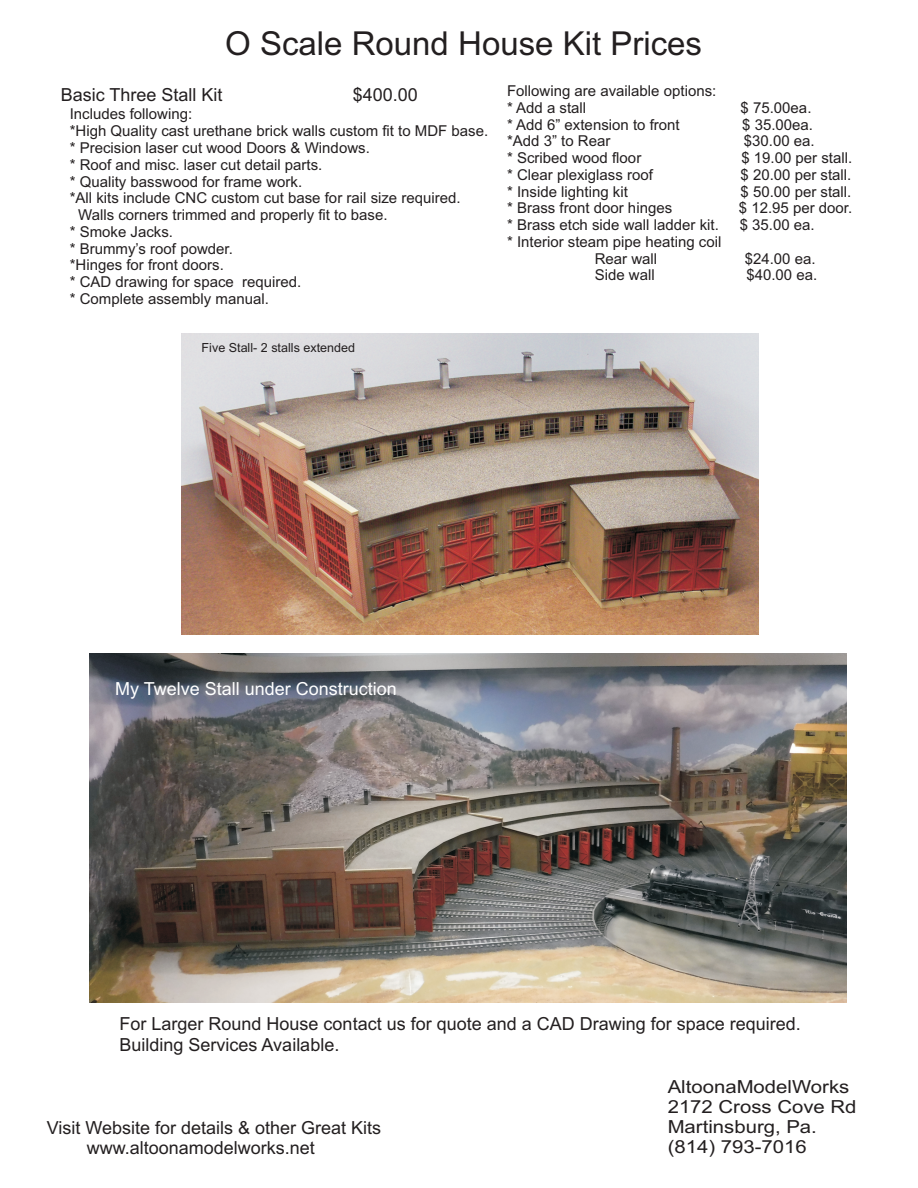
<style>
.page{position:relative;width:918px;height:1188px;background:#fff}
.page>*{position:absolute;margin:0;border:0;box-sizing:border-box;transform-origin:0 0}
.t1{font:33px "Arial";color:#231f20}
.t2{font:18px/20.1px "Arial";color:#231f20}
.t3{font:18px/20.1px "Arial";color:#231f20;scale:1.13 1}
.t4{font:18px "Arial";color:#fff}
.t5{font:15px/16.8px "Arial";color:#231f20}
.t6{font:12.6px "Arial";color:#231f20}
</style>
<div class="page">
<img style="left:181px;top:333px;width:577px;height:301px">
<img style="left:89px;top:654px;width:758px;height:349px">
<h1 class="t1" style="left:225px;top:31px;width:478px">O Scale Round House Kit Prices</h1>
<p class="t5" style="left:507px;top:84px;width:211px">Following are available options: * Add a stall</p>
<p class="t2" style="left:61px;top:86px;width:163px">Basic Three Stall Kit</p>
<p class="t2" style="left:353px;top:86px;width:67px">$400.00</p>
<p class="t5" style="left:70px;top:107px;width:124px">Includes following:</p>
<p class="t5" style="left:70px;top:124px;width:420px">*High Quality cast urethane brick walls custom fit to MDF base.</p>
<p class="t5" style="left:70px;top:141px;width:302px">* Precision laser cut wood Doors &amp; Windows.</p>
<p class="t5" style="left:70px;top:157px;width:254px">* Roof and misc. laser cut detail parts.</p>
<p class="t5" style="left:70px;top:174px;width:234px">* Quality basswood for frame work.</p>
<p class="t5" style="left:70px;top:191px;width:392px">*All kits include CNC custom cut base for rail size required.</p>
<p class="t5" style="left:78px;top:208px;width:311px">Walls corners trimmed and properly fit to base.</p>
<p class="t5" style="left:70px;top:225px;width:105px">* Smoke Jacks.</p>
<p class="t5" style="left:70px;top:241px;width:165px">* Brummy’s roof powder.</p>
<p class="t5" style="left:70px;top:258px;width:156px">*Hinges for front doors.</p>
<p class="t5" style="left:70px;top:275px;width:233px">* CAD drawing for space required.</p>
<p class="t5" style="left:70px;top:292px;width:201px">* Complete assembly manual.</p>
<p class="t5" style="left:741px;top:101px;width:72px">$ 75.00ea.</p>
<p class="t5" style="left:507px;top:117px;width:174px">* Add 6” extension to front</p>
<p class="t5" style="left:742px;top:117px;width:72px">$ 35.00ea.</p>
<p class="t5" style="left:507px;top:134px;width:105px">*Add 3” to Rear</p>
<p class="t5" style="left:744px;top:134px;width:72px">$30.00 ea.</p>
<p class="t5" style="left:507px;top:151px;width:136px">* Scribed wood floor</p>
<p class="t5" style="left:741px;top:151px;width:112px">$ 19.00 per stall.</p>
<p class="t5" style="left:507px;top:168px;width:147px">* Clear plexiglass roof</p>
<p class="t5" style="left:741px;top:168px;width:112px">$ 20.00 per stall.</p>
<p class="t5" style="left:507px;top:184px;width:122px">* Inside lighting kit</p>
<p class="t5" style="left:741px;top:184px;width:112px">$ 50.00 per stall.</p>
<p class="t5" style="left:507px;top:201px;width:167px">* Brass front door hinges</p>
<p class="t5" style="left:739px;top:201px;width:115px">$ 12.95 per door.</p>
<p class="t5" style="left:507px;top:218px;width:213px">* Brass etch side wall ladder kit.</p>
<p class="t5" style="left:740px;top:218px;width:77px">$ 35.00 ea.</p>
<p class="t5" style="left:595px;top:235px;width:128px;text-indent:-88px">* Interior steam pipe heating coil<br>Rear wall</p>
<p class="t5" style="left:745px;top:251px;width:72px">$24.00 ea.</p>
<p class="t5" style="left:595px;top:268px;width:62px">Side wall</p>
<p class="t5" style="left:746px;top:268px;width:72px">$40.00 ea.</p>
<p class="t6" style="left:202px;top:343px;width:155px">Five Stall- 2 stalls extended</p>
<p class="t4" style="left:115px;top:682px;width:283px">My Twelve Stall under Construction</p>
<p class="t2" style="left:120px;top:1016px;width:683px">For Larger Round House contact us for quote and a CAD Drawing for space required.<br>Building Services Available.</p>
<p class="t2" style="left:87px;top:1120px;width:296px;text-indent:-40px">Visit Website for details &amp; other Great Kits www.altoonamodelworks.net</p>
<p class="t3" style="left:668px;top:1078px;width:169px">AltoonaModelWorks<br>2172 Cross Cove Rd<br>Martinsburg, Pa. (814) 793-7016</p>
</div>
